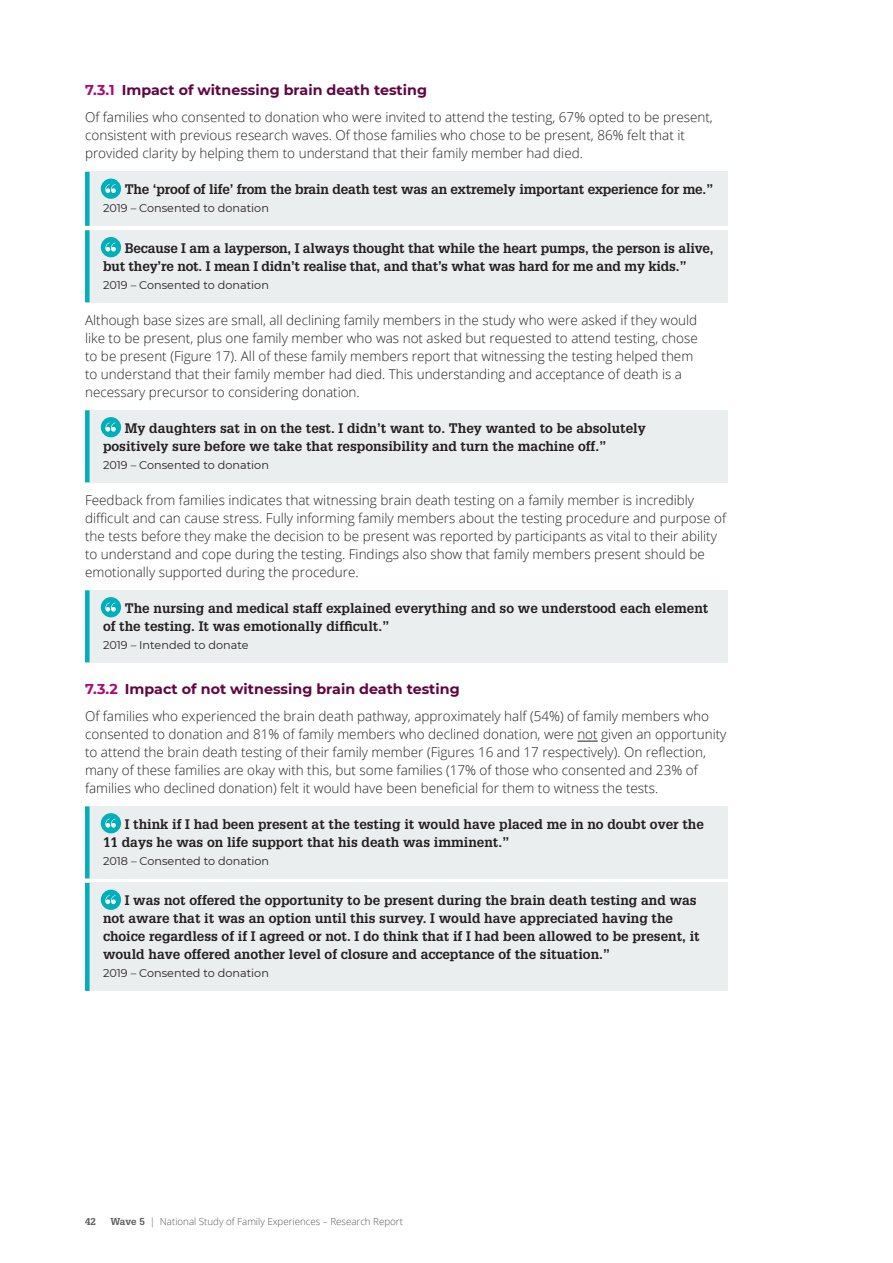
<style>
.page{position:relative;width:893px;height:1263px;background:#fff}
.page>*{position:absolute;margin:0;border:0;box-sizing:border-box;transform-origin:0 0}
.Subhead_3{font:700 14.25px "Montserrat";color:#62053f}
.Body_copy{font:300 13.5px/18px "Open Sans";color:#231f20}
.Quote___consented{font:700 13.5px/18px "Glypha LT Std";color:#231f20}
.Quote___consented-2{font:11.25px "Montserrat";color:#231f20}
.t1{font:300 9.75px "Open Sans";color:#57585a}
.t2{font:700 9.75px "Glypha LT Std";color:#57585a}
.s1{color:#ad0a74}
.s2{font-family:"Glypha LT Std";font-weight:700}
</style>
<div class="page">
<div style="left:85px;top:172px;width:642px;height:54px;background:#ebeeee"></div>
<div style="left:85px;top:172px;width:5px;height:54px;background:#00afb9"></div>
<div style="left:85px;top:230px;width:642px;height:72px;background:#ebeeee"></div>
<div style="left:85px;top:230px;width:5px;height:72px;background:#00afb9"></div>
<div style="left:85px;top:410px;width:642px;height:72px;background:#ebeeee"></div>
<div style="left:85px;top:410px;width:5px;height:72px;background:#00afb9"></div>
<div style="left:85px;top:590px;width:642px;height:72px;background:#ebeeee"></div>
<div style="left:85px;top:590px;width:5px;height:72px;background:#00afb9"></div>
<svg style="left:577px;top:741px;width:21px;height:1px"></svg>
<div style="left:85px;top:806px;width:642px;height:72px;background:#ebeeee"></div>
<div style="left:85px;top:806px;width:5px;height:72px;background:#00afb9"></div>
<div style="left:85px;top:883px;width:642px;height:108px;background:#ebeeee"></div>
<div style="left:85px;top:883px;width:5px;height:108px;background:#00afb9"></div>
<div style="left:101px;top:179px;width:20px;height:20px;background:#00afb9;border-radius:50%"></div>
<svg style="left:105px;top:184px;width:11px;height:9px"></svg>
<div style="left:101px;top:237px;width:20px;height:20px;background:#00afb9;border-radius:50%"></div>
<svg style="left:105px;top:243px;width:11px;height:9px"></svg>
<div style="left:101px;top:417px;width:20px;height:20px;background:#00afb9;border-radius:50%"></div>
<svg style="left:105px;top:423px;width:11px;height:9px"></svg>
<div style="left:101px;top:597px;width:20px;height:20px;background:#00afb9;border-radius:50%"></div>
<svg style="left:105px;top:603px;width:11px;height:9px"></svg>
<div style="left:101px;top:813px;width:20px;height:20px;background:#00afb9;border-radius:50%"></div>
<svg style="left:105px;top:819px;width:11px;height:9px"></svg>
<div style="left:101px;top:890px;width:20px;height:20px;background:#00afb9;border-radius:50%"></div>
<svg style="left:105px;top:895px;width:11px;height:9px"></svg>
<p class="Subhead_3" style="left:85px;top:80px;width:343px"><span class="s1">7.3.1</span> Impact of witnessing brain death testing</p>
<p class="Body_copy" style="left:85px;top:108px;width:629px">Of families who consented to donation who were invited to attend the testing, 67% opted to be present, consistent with previous research waves. Of those families who chose to be present, 86% felt that it provided clarity by helping them to understand that their family member had died.</p>
<p class="Quote___consented" style="left:125px;top:180px;width:590px">The ‘proof of life’ from the brain death test was an extremely important experience for me.”</p>
<p class="Quote___consented-2" style="left:103px;top:201px;width:167px">2019 – Consented to donation</p>
<p class="Quote___consented" style="left:103px;top:239px;width:612px;text-indent:22px">Because I am a layperson, I always thought that while the heart pumps, the person is alive, but they’re not. I mean I didn’t realise that, and that’s what was hard for me and my kids.”</p>
<p class="Quote___consented-2" style="left:103px;top:277px;width:167px">2019 – Consented to donation</p>
<p class="Body_copy" style="left:85px;top:311px;width:614px">Although base sizes are small, all declining family members in the study who were asked if they would like to be present, plus one family member who was not asked but requested to attend testing, chose to be present (Figure 17). All of these family members report that witnessing the testing helped them to understand that their family member had died. This understanding and acceptance of death is a necessary precursor to considering donation.</p>
<p class="Quote___consented" style="left:103px;top:419px;width:544px;text-indent:22px">My daughters sat in on the test. I didn’t want to. They wanted to be absolutely positively sure before we take that responsibility and turn the machine off.”</p>
<p class="Quote___consented-2" style="left:103px;top:457px;width:167px">2019 – Consented to donation</p>
<p class="Body_copy" style="left:85px;top:491px;width:642px">Feedback from families indicates that witnessing brain death testing on a family member is incredibly difficult and can cause stress. Fully informing family members about the testing procedure and purpose of the tests before they make the decision to be present was reported by participants as vital to their ability to understand and cope during the testing. Findings also show that family members present should be emotionally supported during the procedure.</p>
<p class="Quote___consented" style="left:103px;top:599px;width:607px;text-indent:22px">The nursing and medical staff explained everything and so we understood each element of the testing. It was emotionally difficult.”</p>
<p class="Quote___consented-2" style="left:103px;top:637px;width:147px">2019 – Intended to donate</p>
<p class="Subhead_3" style="left:85px;top:678px;width:376px"><span class="s1">7.3.2</span> Impact of not witnessing brain death testing</p>
<p class="Body_copy" style="left:85px;top:707px;width:643px">Of families who experienced the brain death pathway, approximately half (54%) of family members who consented to donation and 81% of family members who declined donation, were not given an opportunity to attend the brain death testing of their family member (Figures 16 and 17 respectively). On reflection, many of these families are okay with this, but some families (17% of those who consented and 23% of families who declined donation) felt it would have been beneficial for them to witness the tests.</p>
<p class="Quote___consented" style="left:103px;top:815px;width:602px;text-indent:22px">I think if I had been present at the testing it would have placed me in no doubt over the<br>11 days he was on life support that his death was imminent.”</p>
<p class="Quote___consented-2" style="left:103px;top:853px;width:168px">2018 – Consented to donation</p>
<p class="Quote___consented" style="left:103px;top:891px;width:598px;text-indent:22px">I was not offered the opportunity to be present during the brain death testing and was not aware that it was an option until this survey. I would have appreciated having the choice regardless of if I agreed or not. I do think that if I had been allowed to be present, it would have offered another level of closure and acceptance of the situation.”</p>
<p class="Quote___consented-2" style="left:103px;top:966px;width:167px">2019 – Consented to donation</p>
<p class="t2" style="left:85px;top:1216px;width:12px">42</p>
<p class="t1" style="left:111px;top:1215px;width:294px"><span class="s2">Wave 5</span> | National Study of Family Experiences – Research Report</p>
</div>
